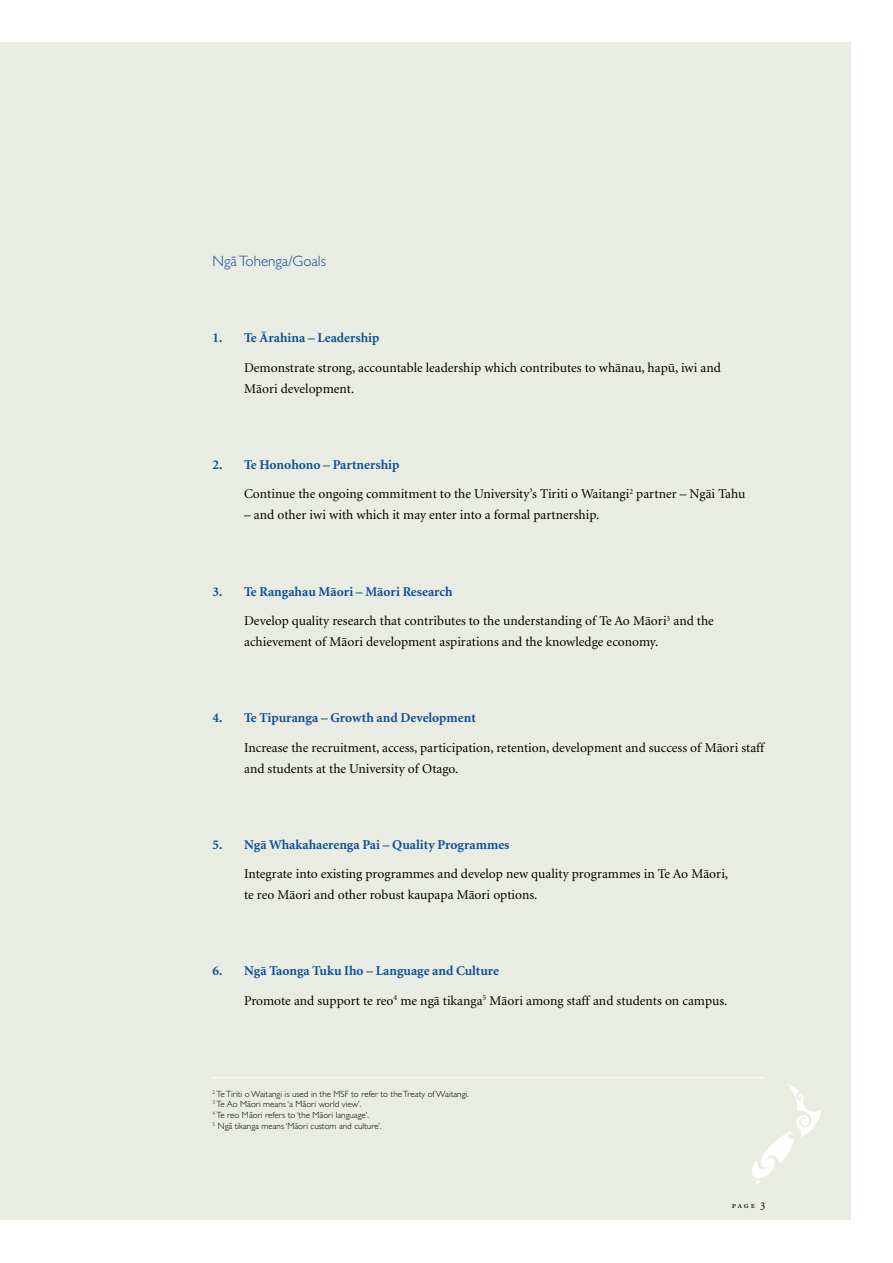
<style>
.page{position:relative;width:893px;height:1263px;background:#fff}
.page>*{position:absolute;margin:0;border:0;box-sizing:border-box;transform-origin:0 0}
.t1{font:300 15px "Gill Sans Maori";color:#0e4e96}
.t2{font:13.5px/21px "Minion Maori";color:#000}
.t3{font:700 13.5px "Minion Maori";color:#0e4e96}
.t4{font:300 9px/10.8px "Gill Sans Maori";color:#000}
.t5{font:9px "Minion Exp";color:#000}
.s1{font-weight:700;color:#0e4e96}
.s2{font-size:12px}
</style>
<div class="page">
<div style="left:0;top:43px;width:850px;height:1177px;background:#e9ece2"></div>
<svg style="left:752px;top:1084px;width:70px;height:101px"></svg>
<hr style="left:213px;top:1077px;width:552px;height:1px;background:#fff">
<p class="t1" style="left:213px;top:253px;width:115px">Ngä Tohenga/Goals</p>
<p class="t3" style="left:213px;top:331px;width:168px">1. Te ärahina – Leadership</p>
<p class="t2" style="left:244px;top:358px;width:478px">Demonstrate strong, accountable leadership which contributes to whänau, hapü, iwi and<br>Mäori development.</p>
<p class="t2" style="left:244px;top:450px;width:503px;line-height:29.5px;text-indent:-31px"><span class="s1">2. Te Honohono – Partnership<br></span>Continue the ongoing commitment to the University’s Tiriti o Waitangi<sup>2</sup> partner – Ngäi Tahu</p>
<p class="t2" style="left:244px;top:505px;width:357px">– and other iwi with which it may enter into a formal partnership.</p>
<p class="t2" style="left:244px;top:577px;width:471px;line-height:29.5px;text-indent:-31px"><span class="s1">3. Te Rangahau Mäori – Mäori Research<br></span>Develop quality research that contributes to the understanding of Te Ao Mäori<sup>3</sup> and the</p>
<p class="t2" style="left:244px;top:632px;width:416px">achievement of Mäori development aspirations and the knowledge economy.</p>
<p class="t3" style="left:213px;top:711px;width:265px">4. Te Tipuranga – Growth and Development</p>
<p class="t2" style="left:244px;top:737px;width:522px">Increase the recruitment, access, participation, retention, development and success of Mäori staff and students at the University of Otago.</p>
<p class="t3" style="left:213px;top:837px;width:298px">5. Ngä Whakahaerenga Pai – Quality Programmes</p>
<p class="t2" style="left:244px;top:864px;width:486px">Integrate into existing programmes and develop new quality programmes in Te Ao Mäori, te reo Mäori and other robust kaupapa Mäori options.</p>
<p class="t2" style="left:244px;top:956px;width:485px;line-height:29.5px;text-indent:-31px"><span class="s1">6. Ngä Taonga Tuku Iho – Language and Culture<br></span>Promote and support te reo<sup>4</sup> me ngä tikanga<sup>5</sup> Mäori among staff and students on campus.</p>
<p class="t4" style="left:213px;top:1088px;width:258px"><sup>2</sup> Te Tiriti o Waitangi is used in the MSF to refer to the Treaty of Waitangi.<br><sup>3</sup> Te Ao Mäori means ‘a Mäori world view’.<br><sup>4</sup> Te reo Mäori refers to ‘the Mäori language’.<br><sup>5</sup> Ngä tikanga means ‘Mäori custom and culture’.</p>
<p class="t5" style="left:732px;top:1201px;width:35px">page <span class="s2">3</span></p>
</div>
